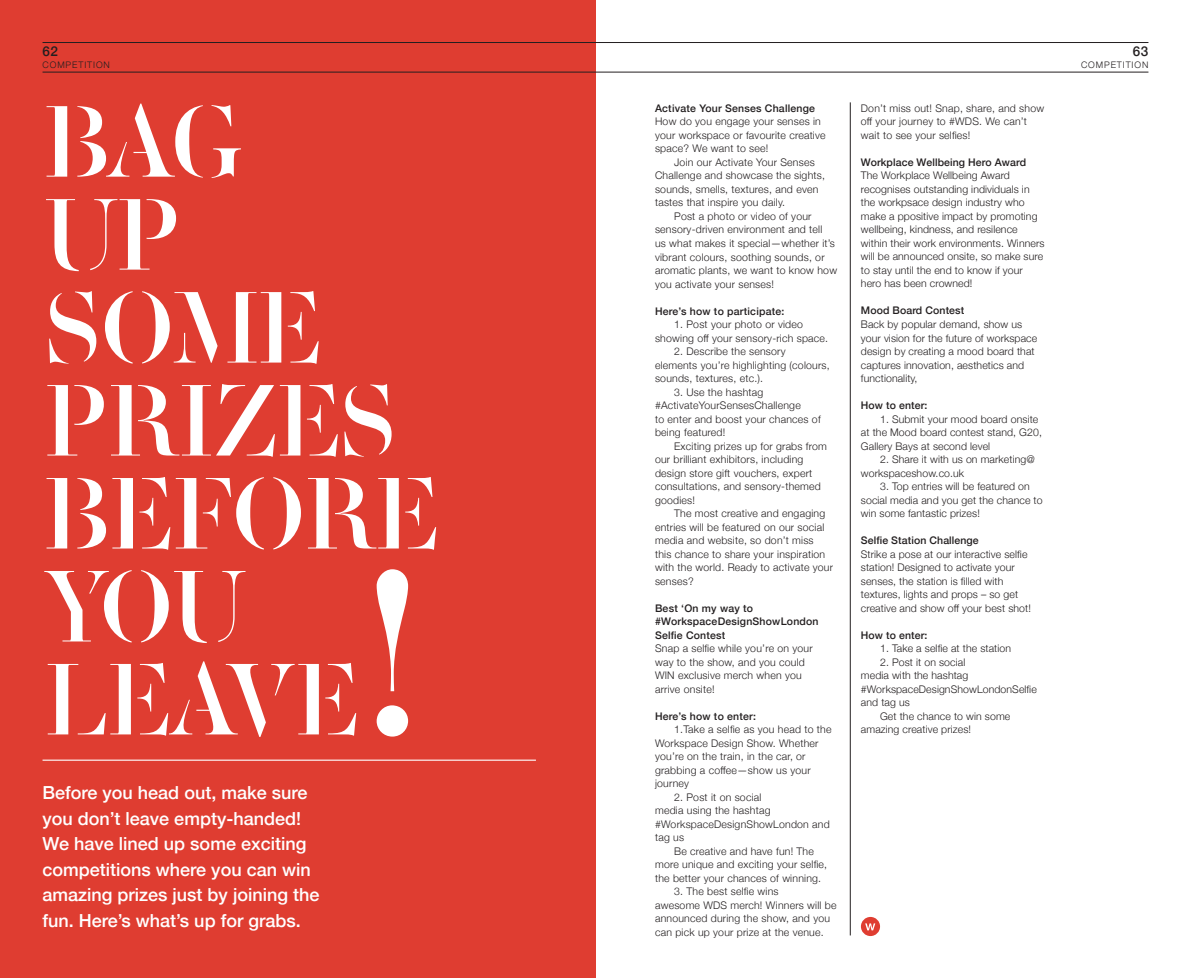
<style>
.page{position:relative;width:1191px;height:978px;background:#fff}
.page>*{position:absolute;margin:0;border:0;box-sizing:border-box;transform-origin:0 0}
.t1{font:228px "Q Stencil";color:#fff}
.t2{font:99px/93px "Q Stencil";color:#fff}
.t3{font:500 18px/25.5px "Helvetica Neue";color:#fff}
.t4{font:500 13.5px "Helvetica Neue";color:#231f20}
.t5{font:300 10.5px/13.5px "Helvetica Neue";letter-spacing:.02em;color:#231f20}
.t6{font:500 10.5px/13.5px "Helvetica Neue";letter-spacing:.02em;color:#231f20}
.t7{font:300 9px "Helvetica Neue";letter-spacing:.1em;color:#231f20}
</style>
<div class="page">
<div style="left:0;top:0;width:595px;height:978px;background:#df3d31"></div>
<hr style="left:43px;top:42px;width:1105px;height:1px;background:#231f20">
<hr style="left:43px;top:72px;width:1105px;height:1px;background:#231f20">
<hr style="left:850px;top:102px;width:1px;height:833px;background:#231f20">
<hr style="left:43px;top:760px;width:493px;height:1px;background:#fff">
<div style="left:861px;top:917px;width:19px;height:19px;background:#df3d31;border-radius:50%"></div>
<svg style="left:865px;top:923px;width:10px;height:7px"></svg>
<p class="t4" style="left:43px;top:40px;width:17px">62</p>
<p class="t7" style="left:43px;top:57px;width:69px">COMPETITION</p>
<h2 class="t2" style="left:45px;top:94px;width:396px">BAG<br>UP<br>SOME<br>PRIZES<br>BEFORE<br>YOU<br>LEAVE</h2>
<h1 class="t1" style="left:365px;top:497px;width:58px">!</h1>
<h3 class="t3" style="left:43px;top:778px;width:278px">Before you head out, make sure you don’t leave empty-handed!<br>We have lined up some exciting competitions where you can win amazing prizes just by joining the fun. Here’s what’s up for grabs.</h3>
<p class="t6" style="left:655px;top:101px;width:161px">Activate Your Senses Challenge</p>
<p class="t5" style="left:655px;top:114px;width:172px">How do you engage your senses in your workspace or favourite creative space? We want to see!</p>
<p class="t5" style="left:655px;top:155px;width:171px;text-indent:19px">Join our Activate Your Senses<br>Challenge and showcase the sights, sounds, smells, textures, and even tastes that inspire you daily.</p>
<p class="t5" style="left:655px;top:209px;width:184px;text-indent:19px">Post a photo or video of your sensory-driven environment and tell<br>us what makes it special—whether it’s vibrant colours, soothing sounds, or aromatic plants, we want to know how you activate your senses!</p>
<p class="t6" style="left:655px;top:303px;width:131px">Here’s how to participate:</p>
<p class="t5" style="left:655px;top:317px;width:175px;text-align:center">1. Post your photo or video<br>showing off your sensory-rich space.</p>
<p class="t5" style="left:655px;top:344px;width:176px;text-indent:19px">2. Describe the sensory elements you’re highlighting (colours, sounds, textures, etc.).</p>
<p class="t5" style="left:655px;top:384px;width:167px;text-indent:19px">3. Use the hashtag #ActivateYourSensesChallenge<br>to enter and boost your chances of being featured!</p>
<p class="t5" style="left:655px;top:438px;width:173px;text-indent:19px">Exciting prizes up for grabs from our brilliant exhibitors, including design store gift vouchers, expert consultations, and sensory-themed goodies!</p>
<p class="t5" style="left:655px;top:506px;width:179px;text-indent:19px">The most creative and engaging entries will be featured on our social media and website, so don’t miss<br>this chance to share your inspiration with the world. Ready to activate your senses?</p>
<p class="t6" style="left:655px;top:600px;width:165px">Best ‘On my way to #WorkspaceDesignShowLondon<br>Selfie Contest</p>
<p class="t5" style="left:655px;top:641px;width:159px">Snap a selfie while you’re on your way to the show, and you could<br>WIN exclusive merch when you arrive onsite!</p>
<p class="t6" style="left:655px;top:708px;width:103px">Here’s how to enter:</p>
<p class="t5" style="left:655px;top:722px;width:178px;text-indent:19px">1.Take a selfie as you head to the<br>Workspace Design Show. Whether you’re on the train, in the car, or grabbing a coffee—show us your journey</p>
<p class="t5" style="left:674px;top:789px;width:89px">2. Post it on social</p>
<p class="t5" style="left:655px;top:803px;width:117px">media using the hashtag</p>
<p class="t5" style="left:655px;top:816px;width:176px">#WorkspaceDesignShowLondon and</p>
<p class="t5" style="left:655px;top:830px;width:31px">tag us</p>
<p class="t5" style="left:674px;top:843px;width:141px">Be creative and have fun! The</p>
<p class="t5" style="left:655px;top:857px;width:174px">more unique and exciting your selfie,</p>
<p class="t5" style="left:655px;top:870px;width:168px">the better your chances of winning.</p>
<p class="t5" style="left:655px;top:884px;width:183px;text-indent:19px">3. The best selfie wins<br>awesome WDS merch! Winners will be announced during the show, and you can pick up your prize at the venue.</p>
<p class="t5" style="left:861px;top:101px;width:185px">Don’t miss out! Snap, share, and show off your journey to #WDS. We can’t wait to see your selfies!</p>
<p class="t6" style="left:861px;top:155px;width:167px">Workplace Wellbeing Hero Award</p>
<p class="t5" style="left:861px;top:168px;width:185px">The Workplace Wellbeing Award recognises outstanding individuals in the workpsace design industry who make a ppositive impact by promoting wellbeing, kindness, and resilence within their work environments. Winners will be announced onsite, so make sure to stay until the end to know if your hero has been crowned!</p>
<p class="t6" style="left:861px;top:303px;width:105px">Mood Board Contest</p>
<p class="t5" style="left:861px;top:317px;width:178px">Back by popular demand, show us your vision for the future of workspace design by creating a mood board that captures innovation, aesthetics and functionality,</p>
<p class="t6" style="left:861px;top:398px;width:68px">How to enter:</p>
<p class="t5" style="left:861px;top:411px;width:183px;text-indent:19px">1. Submit your mood board onsite at the Mood board contest stand, G20,<br>Gallery Bays at second level</p>
<p class="t5" style="left:861px;top:452px;width:175px;text-indent:19px">2. Share it with us on marketing@ workspaceshow.co.uk</p>
<p class="t5" style="left:861px;top:479px;width:183px;text-indent:19px">3. Top entries will be featured on social media and you get the chance to win some fantastic prizes!</p>
<p class="t6" style="left:861px;top:533px;width:119px">Selfie Station Challenge</p>
<p class="t5" style="left:861px;top:546px;width:171px">Strike a pose at our interactive selfie station! Designed to activate your senses, the station is filled with textures, lights and props – so get creative and show off your best shot!</p>
<p class="t6" style="left:861px;top:627px;width:68px">How to enter:</p>
<p class="t5" style="left:880px;top:641px;width:133px">1. Take a selfie at the station</p>
<p class="t5" style="left:880px;top:654px;width:87px">2. Post it on social</p>
<p class="t5" style="left:861px;top:668px;width:109px">media with the hashtag</p>
<p class="t5" style="left:861px;top:681px;width:177px">#WorkspaceDesignShowLondonSelfie</p>
<p class="t5" style="left:861px;top:695px;width:50px">and tag us</p>
<p class="t5" style="left:880px;top:708px;width:132px">Get the chance to win some</p>
<p class="t5" style="left:861px;top:722px;width:112px">amazing creative prizes!</p>
<p class="t4" style="left:1132px;top:40px;width:17px">63</p>
<p class="t7" style="left:1081px;top:57px;width:69px">COMPETITION</p>
</div>
